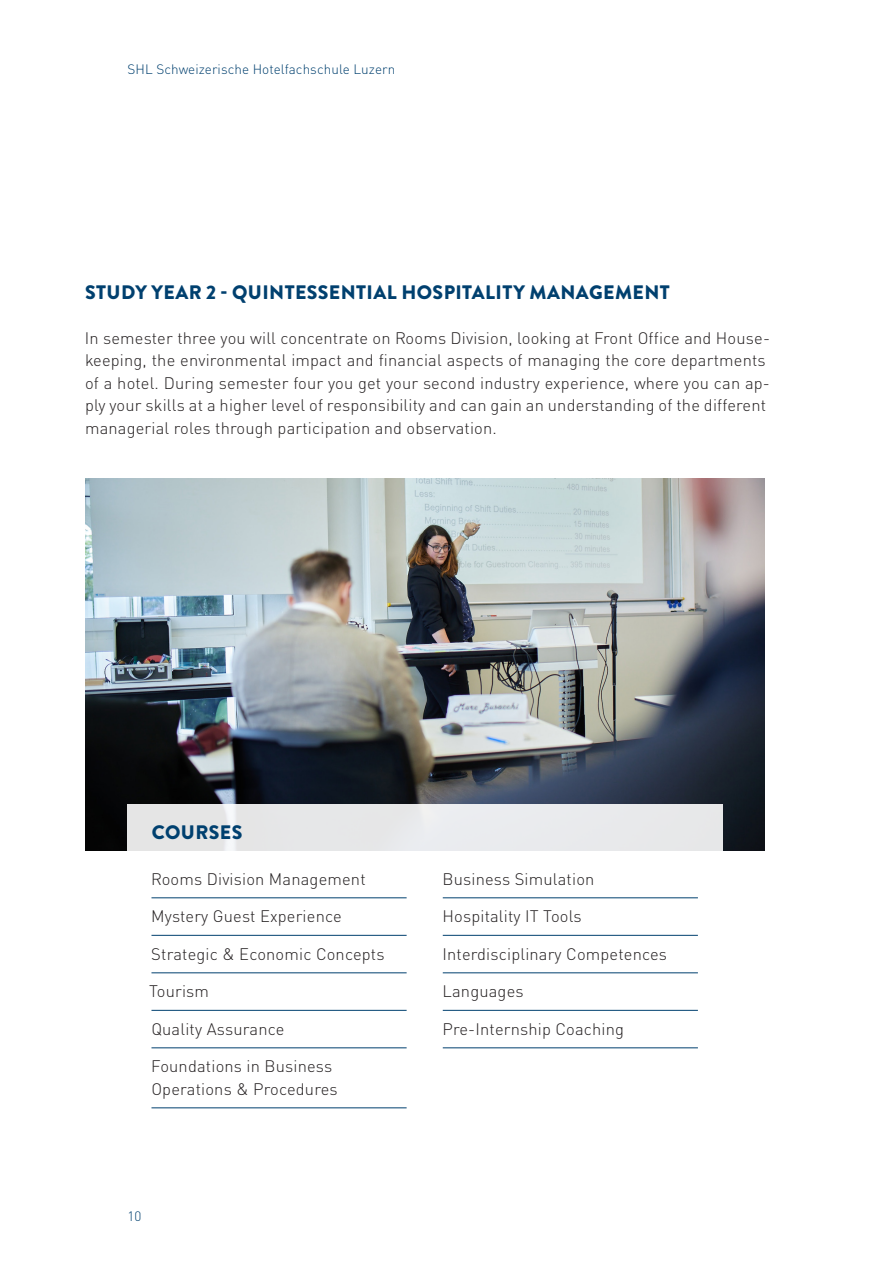
<style>
.page{position:relative;width:893px;height:1263px;background:#fff}
.page>*{position:absolute;margin:0;border:0;box-sizing:border-box;transform-origin:0 0}
.t1{font:900 19.5px "Brandon Grotesque";letter-spacing:.02em;color:#00406f}
.t2{font:300 16.5px/22.5px "DIN Pro";letter-spacing:.01em;color:#231f20}
.t3{font:300 13.5px "DIN Pro";letter-spacing:.005em;color:#00406f}
</style>
<div class="page">
<img style="left:85px;top:479px;width:680px;height:371px">
<div style="left:127px;top:805px;width:595px;height:124px;background:linear-gradient(to bottom,#e6e7e9,#fff)"></div>
<hr style="left:151px;top:897px;width:256px;height:1px;background:#00406f">
<hr style="left:151px;top:935px;width:256px;height:1px;background:#00406f">
<hr style="left:151px;top:972px;width:256px;height:1px;background:#00406f">
<hr style="left:151px;top:1010px;width:256px;height:1px;background:#00406f">
<hr style="left:151px;top:1047px;width:256px;height:1px;background:#00406f">
<hr style="left:151px;top:1107px;width:256px;height:1px;background:#00406f">
<hr style="left:443px;top:897px;width:255px;height:1px;background:#00406f">
<hr style="left:443px;top:935px;width:255px;height:1px;background:#00406f">
<hr style="left:443px;top:972px;width:255px;height:1px;background:#00406f">
<hr style="left:443px;top:1010px;width:255px;height:1px;background:#00406f">
<hr style="left:443px;top:1047px;width:255px;height:1px;background:#00406f">
<p class="t3" style="left:128px;top:59px;width:269px">SHL Schweizerische Hotelfachschule Luzern</p>
<p class="t1" style="left:85px;top:278px;width:586px">STUDY YEAR 2 - QUINTESSENTIAL HOSPITALITY MANAGEMENT</p>
<p class="t2" style="left:85px;top:325px;width:687px">In semester three you will concentrate on Rooms Division, looking at Front Office and House&shy;keeping, the environmental impact and financial aspects of managing the core departments of a hotel. During semester four you get your second industry experience, where you can ap&shy;ply your skills at a higher level of responsibility and can gain an understanding of the different managerial roles through participation and observation.</p>
<p class="t1" style="left:152px;top:818px;width:92px">COURSES</p>
<p class="t2" style="left:151px;top:866px;width:216px">Rooms Division Management</p>
<p class="t2" style="left:151px;top:904px;width:192px">Mystery Guest Experience</p>
<p class="t2" style="left:151px;top:941px;width:235px">Strategic &amp; Economic Concepts</p>
<p class="t2" style="left:149px;top:979px;width:61px">Tourism</p>
<p class="t2" style="left:151px;top:1016px;width:135px">Quality Assurance</p>
<p class="t2" style="left:151px;top:1054px;width:188px">Foundations in Business<br>Operations &amp; Procedures</p>
<p class="t3" style="left:128px;top:1205px;width:15px">10</p>
<p class="t2" style="left:442px;top:866px;width:153px">Business Simulation</p>
<p class="t2" style="left:442px;top:904px;width:141px">Hospitality IT Tools</p>
<p class="t2" style="left:442px;top:941px;width:226px">Interdisciplinary Competences</p>
<p class="t2" style="left:442px;top:979px;width:83px">Languages</p>
<p class="t2" style="left:442px;top:1016px;width:183px">Pre-Internship Coaching</p>
</div>
